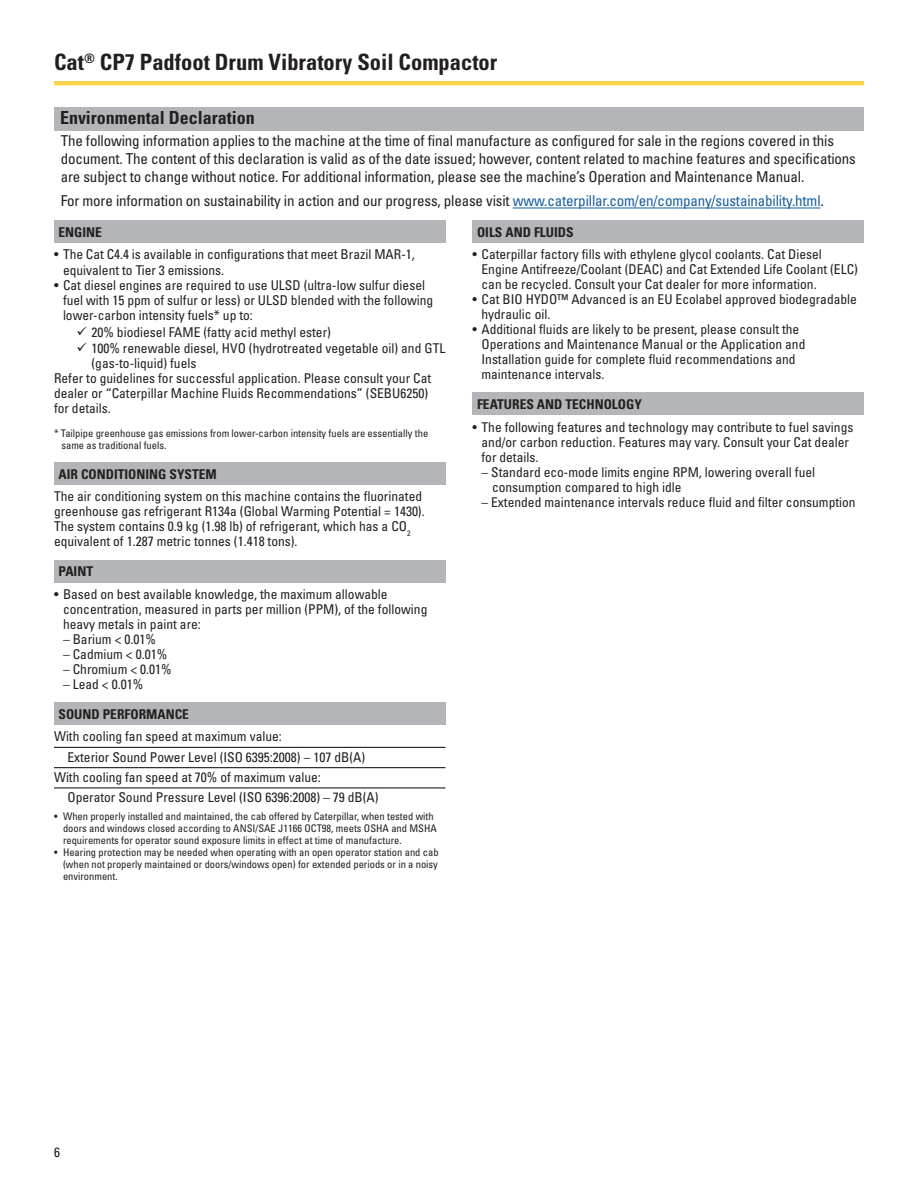
<style>
.page{position:relative;width:918px;height:1188px;background:#fff}
.page>*{position:absolute;margin:0;border:0;box-sizing:border-box;transform-origin:0 0}
.t1{font:700 condensed 22.5px "Univers LT Std";color:#231f20}
.MH{font:700 condensed 18px "Univers LT Std";color:#231f20}
.t2{font:condensed 15px/18px "Univers LT Std";letter-spacing:-.01em;color:#231f20}
.TechSpec{font:condensed 13.5px/15px "Univers LT Std";color:#231f20}
.TechSpec-w_bullet{font:condensed 13.5px/15px "Univers LT Std";color:#231f20}
.StandardEquipmentTab{font:700 condensed 13.5px "Univers LT Std";color:#231f20}
.TechSpec-w_bullet-2{font:condensed 10.5px/12px "Univers LT Std";color:#231f20}
.s1{color:#175d9e}
</style>
<div class="page">
<div style="left:54px;top:107px;width:810px;height:23px;background:#b4b5b8"></div>
<hr style="left:513px;top:208px;width:308px;height:1px;background:#175d9e">
<div style="left:54px;top:220px;width:392px;height:23px;background:#b4b5b8"></div>
<div style="left:54px;top:462px;width:392px;height:23px;background:#b4b5b8"></div>
<div style="left:54px;top:560px;width:392px;height:22px;background:#b4b5b8"></div>
<div style="left:54px;top:702px;width:392px;height:23px;background:#b4b5b8"></div>
<hr style="left:54px;top:747px;width:392px;height:1px;background:#231f20">
<hr style="left:54px;top:767px;width:392px;height:1px;background:#231f20">
<hr style="left:54px;top:787px;width:392px;height:1px;background:#231f20">
<div style="left:472px;top:220px;width:392px;height:23px;background:#b4b5b8"></div>
<div style="left:472px;top:393px;width:392px;height:22px;background:#b4b5b8"></div>
<h1 class="t1" style="left:54px;top:48px;width:445px">Cat<sup>®</sup> CP7 Padfoot Drum Vibratory Soil Compactor</h1>
<p class="MH" style="left:60px;top:107px;width:196px">Environmental Declaration</p>
<p class="t2" style="left:61px;top:131px;width:797px">The following information applies to the machine at the time of final manufacture as configured for sale in the regions covered in this document. The content of this declaration is valid as of the date issued; however, content related to machine features and specifications are subject to change without notice. For additional information, please see the machine’s Operation and Maintenance Manual.</p>
<p class="t2" style="left:61px;top:192px;width:765px">For more information on sustainability in action and our progress, please visit <span class="s1">www.caterpillar.com/en/company/sustainability.html</span>.</p>
<p class="StandardEquipmentTab" style="left:59px;top:224px;width:45px">ENGINE</p>
<p class="TechSpec" style="left:63px;top:246px;width:353px;line-height:16.2px;text-indent:-9px">• The Cat C4.4 is available in configurations that meet Brazil MAR-1, equivalent to Tier 3 emissions.</p>
<p class="TechSpec" style="left:63px;top:278px;width:372px;text-indent:-9px">• Cat diesel engines are required to use ULSD (ultra-low sulfur diesel fuel with 15 ppm of sulfur or less) or ULSD blended with the following lower-carbon intensity fuels* up to:</p>
<p class="TechSpec-w_bullet" style="left:76px;top:324px;width:256px">✓ 20% biodiesel FAME (fatty acid methyl ester)</p>
<p class="TechSpec-w_bullet" style="left:92px;top:340px;width:355px;text-indent:-15px">✓ 100% renewable diesel, HVO (hydrotreated vegetable oil) and GTL (gas-to-liquid) fuels</p>
<p class="TechSpec-w_bullet" style="left:54px;top:370px;width:379px">Refer to guidelines for successful application. Please consult your Cat dealer or “Caterpillar Machine Fluids Recommendations” (SEBU6250) for details.</p>
<p class="TechSpec-w_bullet-2" style="left:62px;top:427px;width:368px;text-indent:-8px">* Tailpipe greenhouse gas emissions from lower-carbon intensity fuels are essentially the same as traditional fuels.</p>
<p class="StandardEquipmentTab" style="left:59px;top:466px;width:160px">AIR CONDITIONING SYSTEM</p>
<p class="TechSpec" style="left:54px;top:489px;width:372px">The air conditioning system on this machine contains the fluorinated greenhouse gas refrigerant R134a (Global Warming Potential = 1430).<br>The system contains 0.9 kg (1.98 lb) of refrigerant, which has a CO<sub>2 </sub>equivalent of 1.287 metric tonnes (1.418 tons).</p>
<p class="StandardEquipmentTab" style="left:59px;top:563px;width:36px">PAINT</p>
<p class="TechSpec" style="left:63px;top:586px;width:366px;text-indent:-9px">• Based on best available knowledge, the maximum allowable concentration, measured in parts per million (PPM), of the following heavy metals in paint are:</p>
<p class="TechSpec" style="left:63px;top:631px;width:94px">– Barium &lt; 0.01%</p>
<p class="TechSpec" style="left:63px;top:646px;width:106px">– Cadmium &lt; 0.01%</p>
<p class="TechSpec" style="left:63px;top:661px;width:110px">– Chromium &lt; 0.01%</p>
<p class="TechSpec" style="left:63px;top:676px;width:82px">– Lead &lt; 0.01%</p>
<p class="StandardEquipmentTab" style="left:59px;top:706px;width:132px">SOUND PERFORMANCE</p>
<p class="TechSpec" style="left:54px;top:729px;width:229px">With cooling fan speed at maximum value:</p>
<p class="TechSpec" style="left:68px;top:749px;width:299px">Exterior Sound Power Level (ISO 6395:2008) – 107 dB(A)</p>
<p class="TechSpec" style="left:54px;top:769px;width:268px">With cooling fan speed at 70% of maximum value:</p>
<p class="TechSpec" style="left:68px;top:790px;width:313px">Operator Sound Pressure Level (ISO 6396:2008) – 79 dB(A)</p>
<p class="TechSpec-w_bullet-2" style="left:63px;top:810px;width:375px;text-indent:-9px">• When properly installed and maintained, the cab offered by Caterpillar, when tested with doors and windows closed according to ANSI/SAE J1166 OCT98, meets OSHA and MSHA requirements for operator sound exposure limits in effect at time of manufacture.</p>
<p class="TechSpec-w_bullet-2" style="left:63px;top:846px;width:377px;text-align:justify;text-indent:-9px">• Hearing protection may be needed when operating with an open operator station and cab (when not properly maintained or doors/windows open) for extended periods or in a noisy environment.</p>
<p class="StandardEquipmentTab" style="left:477px;top:224px;width:98px">OILS AND FLUIDS</p>
<p class="TechSpec" style="left:482px;top:247px;width:378px;text-indent:-9px">• Caterpillar factory fills with ethylene glycol coolants. Cat Diesel<br>Engine Antifreeze/Coolant (DEAC) and Cat Extended Life Coolant (ELC) can be recycled. Consult your Cat dealer for more information.</p>
<p class="TechSpec" style="left:482px;top:292px;width:377px;text-indent:-9px">• Cat BIO HYDO™ Advanced is an EU Ecolabel approved biodegradable hydraulic oil.</p>
<p class="TechSpec" style="left:482px;top:322px;width:325px;text-indent:-9px">• Additional fluids are likely to be present, please consult the Operations and Maintenance Manual or the Application and Installation guide for complete fluid recommendations and maintenance intervals.</p>
<p class="StandardEquipmentTab" style="left:477px;top:396px;width:166px">FEATURES AND TECHNOLOGY</p>
<p class="TechSpec" style="left:482px;top:419px;width:373px;text-indent:-9px">• The following features and technology may contribute to fuel savings and/or carbon reduction. Features may vary. Consult your Cat dealer for details.</p>
<p class="TechSpec" style="left:492px;top:464px;width:325px;text-indent:-10px">– Standard eco-mode limits engine RPM, lowering overall fuel consumption compared to high idle</p>
<p class="TechSpec" style="left:482px;top:494px;width:376px">– Extended maintenance intervals reduce fluid and filter consumption</p>
<p class="TechSpec" style="left:54px;top:1145px;width:7px">6</p>
</div>
